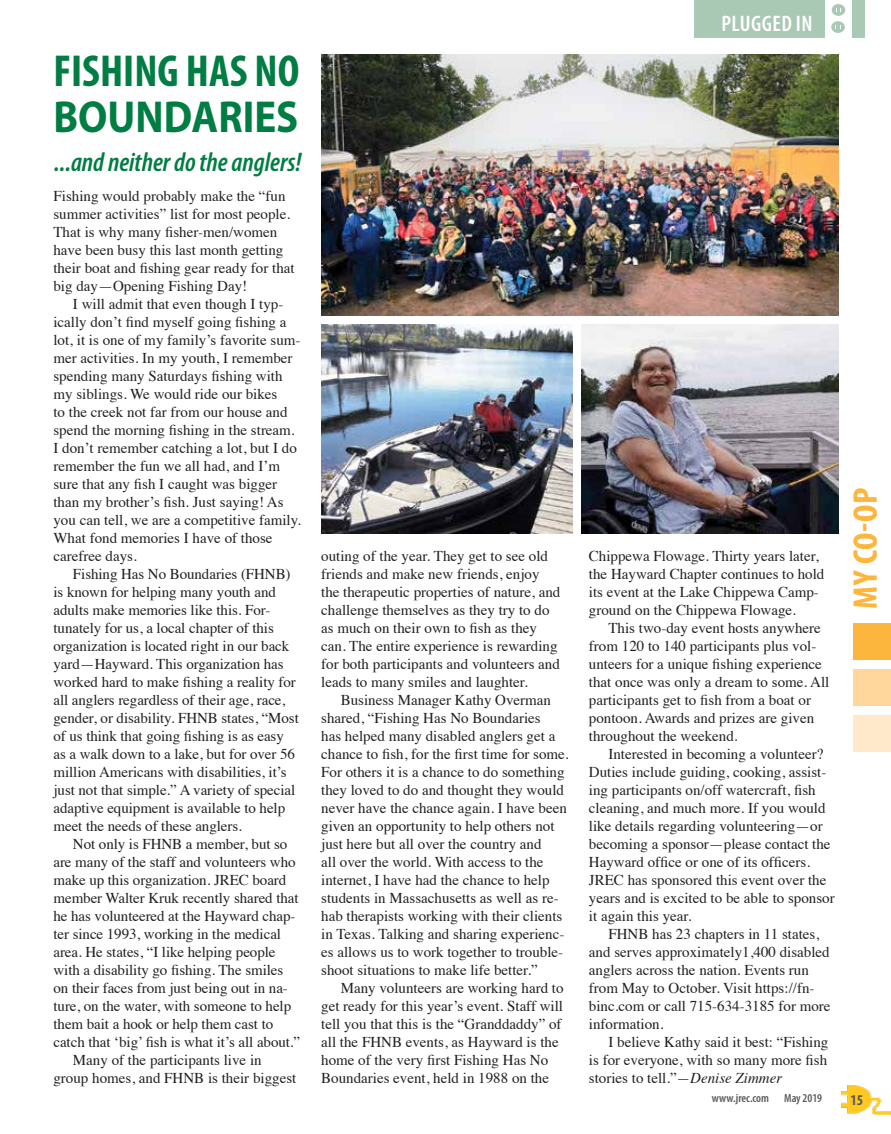
<style>
.page{position:relative;width:891px;height:1134px;background:#fff}
.page>*{position:absolute;margin:0;border:0;box-sizing:border-box;transform-origin:0 0}
.t1{font:700 condensed 45px "Myriad Pro";color:#007d43}
.t2{font:700 45px "Myriad Pro";color:#007d43;scale:.91 1}
.t3{font:700 condensed 34.2px "Myriad Pro";color:#fcb53d;scale:1.05 1}
.t4{font:italic 600 condensed 27px "Myriad Pro";color:#007d43}
.t5{font:600 condensed 22.5px "Myriad Pro";letter-spacing:.02em;color:#fff}
.t6{font:15px/18px "Times";color:#231f20}
.t7{font:700 condensed 15px "Myriad Pro";color:#58595b}
.t8{font:600 condensed 12px "Myriad Pro";color:#58595b}
.s1{font-style:italic}
</style>
<div class="page">
<img style="left:322px;top:54px;width:516px;height:262px">
<img style="left:841px;top:1085px;width:50px;height:30px">
<div style="left:694px;top:0;width:170px;height:37px;background:#aac9b4"></div>
<div style="left:825px;top:0;width:27px;height:38px;background:#fff"></div>
<div style="left:832px;top:4px;width:13px;height:12px;background:#aac9b4;border-radius:50%"></div>
<div style="left:831px;top:21px;width:14px;height:12px;background:#aac9b4;border-radius:50%"></div>
<div style="left:854px;top:623px;width:37px;height:37px;background:#fcb53d"></div>
<div style="left:854px;top:669px;width:37px;height:37px;background:#ffd79c"></div>
<div style="left:854px;top:715px;width:37px;height:37px;background:#ffe9ca"></div>
<img style="left:322px;top:324px;width:250px;height:209px">
<img style="left:581px;top:324px;width:257px;height:209px">
<h1 class="t1" style="left:53px;top:42px;width:248px">FISHING HAS NO</h1>
<h1 class="t2" style="left:53px;top:88px;width:271px">BOUNDARIES</h1>
<h3 class="t4" style="left:54px;top:145px;width:249px">...and neither do the anglers!</h3>
<p class="t6" style="left:53px;top:185px;width:243px">Fishing would probably make the “fun summer activities” list for most people.<br>That is why many fisher-men/women have been busy this last month getting their boat and fishing gear ready for that big day—Opening Fishing Day!</p>
<p class="t6" style="left:53px;top:293px;width:249px;text-indent:19px">I will admit that even though I typ&shy;ically don’t find myself going fishing a lot, it is one of my family’s favorite sum&shy;mer activities. In my youth, I remember spending many Saturdays fishing with my siblings. We would ride our bikes<br>to the creek not far from our house and spend the morning fishing in the stream.<br>I don’t remember catching a lot, but I do remember the fun we all had, and I’m sure that any fish I caught was bigger than my brother’s fish. Just saying! As you can tell, we are a competitive family.<br>What fond memories I have of those carefree days.</p>
<p class="t6" style="left:53px;top:563px;width:247px;text-indent:20px">Fishing Has No Boundaries (FHNB) is known for helping many youth and adults make memories like this. For&shy;tunately for us, a local chapter of this organization is located right in our back yard—Hayward. This organization has worked hard to make fishing a reality for all anglers regardless of their age, race, gender, or disability. FHNB states, “Most of us think that going fishing is as easy as a walk down to a lake, but for over 56 million Americans with disabilities, it’s just not that simple.” A variety of special adaptive equipment is available to help meet the needs of these anglers.</p>
<p class="t6" style="left:73px;top:833px;width:216px">Not only is FHNB a member, but so</p>
<p class="t6" style="left:53px;top:851px;width:244px">are many of the staff and volunteers who</p>
<p class="t6" style="left:53px;top:869px;width:234px">make up this organization. JREC board</p>
<p class="t6" style="left:53px;top:887px;width:247px">member Walter Kruk recently shared that</p>
<p class="t6" style="left:53px;top:905px;width:244px">he has volunteered at the Hayward chap-</p>
<p class="t6" style="left:53px;top:923px;width:229px">ter since 1993, working in the medical</p>
<p class="t6" style="left:53px;top:941px;width:224px">area. He states, “I like helping people</p>
<p class="t6" style="left:53px;top:959px;width:231px">with a disability go fishing. The smiles</p>
<p class="t6" style="left:53px;top:977px;width:236px">on their faces from just being out in na-</p>
<p class="t6" style="left:53px;top:995px;width:239px">ture, on the water, with someone to help</p>
<p class="t6" style="left:53px;top:1013px;width:221px">them bait a hook or help them cast to</p>
<p class="t6" style="left:53px;top:1031px;width:248px">catch that ‘big’ fish is what it’s all about.”</p>
<p class="t6" style="left:73px;top:1049px;width:190px">Many of the participants live in</p>
<p class="t6" style="left:53px;top:1067px;width:244px">group homes, and FHNB is their biggest</p>
<p class="t6" style="left:321px;top:545px;width:241px">outing of the year. They get to see old friends and make new friends, enjoy the therapeutic properties of nature, and challenge themselves as they try to do as much on their own to fish as they can. The entire experience is rewarding for both participants and volunteers and leads to many smiles and laughter.</p>
<p class="t6" style="left:321px;top:689px;width:249px;text-indent:20px">Business Manager Kathy Overman shared, “Fishing Has No Boundaries<br>has helped many disabled anglers get a chance to fish, for the first time for some.<br>For others it is a chance to do something they loved to do and thought they would never have the chance again. I have been given an opportunity to help others not just here but all over the country and<br>all over the world. With access to the internet, I have had the chance to help students in Massachusetts as well as re&shy;hab therapists working with their clients in Texas. Talking and sharing experienc&shy;es allows us to work together to trouble&shy;shoot situations to make life better.”</p>
<p class="t6" style="left:321px;top:977px;width:244px;text-indent:19px">Many volunteers are working hard to get ready for this year’s event. Staff will tell you that this is the “Granddaddy” of all the FHNB events, as Hayward is the home of the very first Fishing Has No Boundaries event, held in 1988 on the</p>
<h3 class="t5" style="left:722px;top:9px;width:93px">PLUGGED IN</h3>
<p class="t6" style="left:589px;top:545px;width:237px">Chippewa Flowage. Thirty years later, the Hayward Chapter continues to hold its event at the Lake Chippewa Camp&shy;ground on the Chippewa Flowage.</p>
<p class="t6" style="left:589px;top:617px;width:242px;text-indent:20px">This two-day event hosts anywhere from 120 to 140 participants plus vol&shy;unteers for a unique fishing experience that once was only a dream to some. All participants get to fish from a boat or pontoon. Awards and prizes are given throughout the weekend.</p>
<p class="t6" style="left:589px;top:743px;width:247px;text-indent:20px">Interested in becoming a volunteer?<br>Duties include guiding, cooking, assist&shy;ing participants on/off watercraft, fish cleaning, and much more. If you would like details regarding volunteering—or becoming a sponsor—please contact the Hayward office or one of its officers.<br>JREC has sponsored this event over the years and is excited to be able to sponsor it again this year.</p>
<p class="t6" style="left:589px;top:923px;width:243px;text-indent:20px">FHNB has 23 chapters in 11 states, and serves approximately1,400 disabled anglers across the nation. Events run from May to October. Visit https://fn&shy;binc.com or call 715-634-3185 for more information.</p>
<p class="t6" style="left:589px;top:1031px;width:241px;text-align:justify;text-indent:20px">I believe Kathy said it best: “Fishing is for everyone, with so many more fish stories to tell.”<span class="s1">—Denise Zimmer</span></p>
<h2 class="t3" style="left:844px;top:609px;width:117px;rotate:-90deg">MY CO-OP</h2>
<p class="t8" style="left:712px;top:1091px;width:59px">www.jrec.com</p>
<p class="t8" style="left:784px;top:1091px;width:40px">May 2019</p>
<p class="t7" style="left:850px;top:1090px;width:14px">15</p>
</div>
